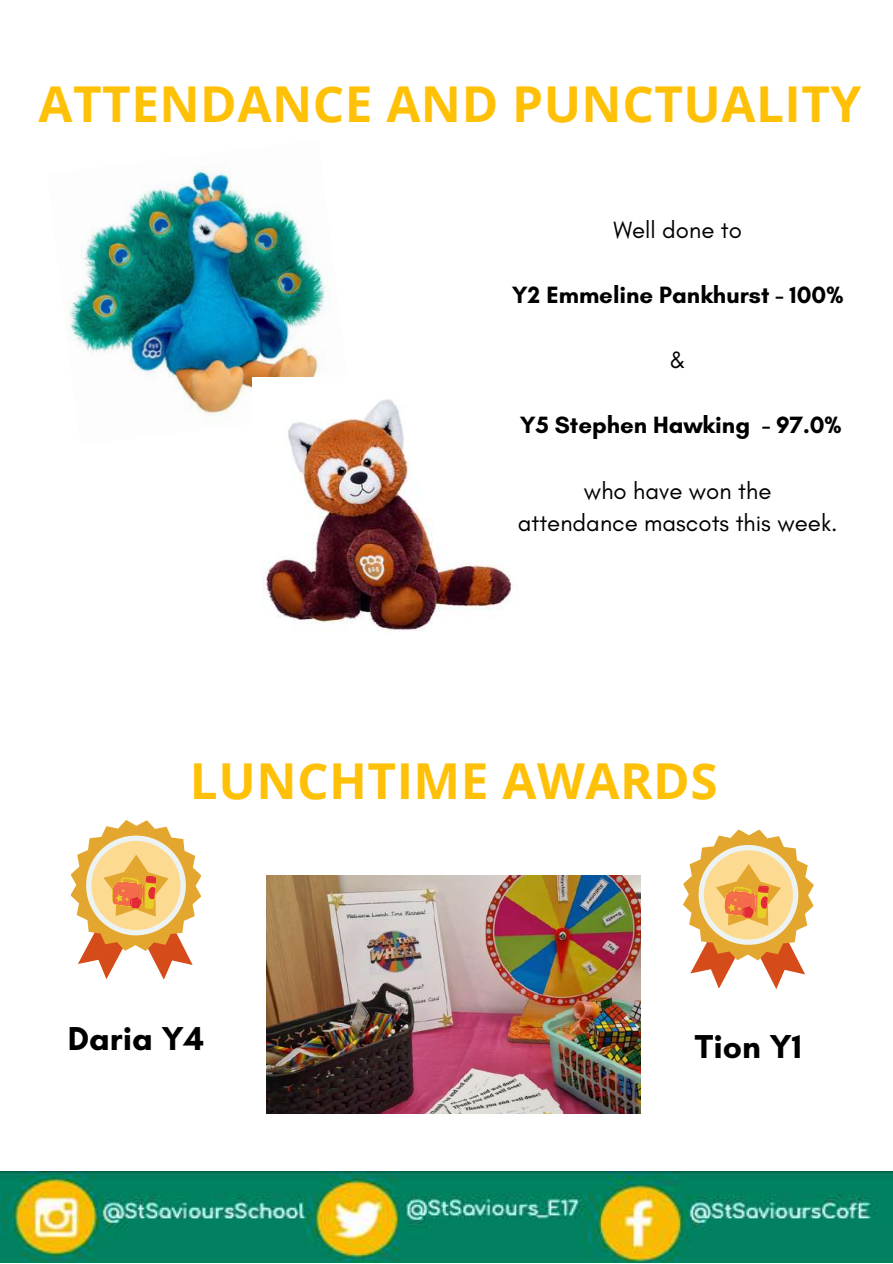
<style>
.page{position:relative;width:893px;height:1264px;background:#fff}
.page>*{position:absolute;margin:0;border:0;box-sizing:border-box;transform-origin:0 0}
.t1{font:700 49.5px "Open Sans";letter-spacing:.01em;color:#ffc107}
.t2{font:700 33.75px "Glacial Indifference";color:#000}
.t3{font:24px/32.7px "Glacial Indifference";color:#000;text-align:center}
.t4{font:700 24px "Glacial Indifference";color:#000}
</style>
<div class="page">
<img style="left:0;top:1171px;width:892px;height:91px">
<img style="left:67px;top:166px;width:262px;height:250px">
<img style="left:253px;top:377px;width:264px;height:254px">
<svg style="left:71px;top:820px;width:130px;height:159px"></svg>
<svg style="left:683px;top:830px;width:131px;height:159px"></svg>
<img style="left:267px;top:875px;width:373px;height:238px">
<h1 class="t1" style="left:38px;top:69px;width:824px">ATTENDANCE AND PUNCTUALITY</h1>
<p class="t3" style="left:613px;top:213px;width:130px">Well done to</p>
<p class="t4" style="left:512px;top:280px;width:333px">Y2 Emmeline Pankhurst - 100%</p>
<p class="t3" style="left:669px;top:343px;width:18px">&amp;</p>
<p class="t4" style="left:519px;top:410px;width:323px">Y5 Stephen Hawking - 97.0%</p>
<p class="t3" style="left:518px;top:474px;width:321px">who have won the<br>attendance mascots this week.</p>
<h1 class="t1" style="left:190px;top:746px;width:529px">LUNCHTIME AWARDS</h1>
<h2 class="t2" style="left:68px;top:1018px;width:138px">Daria Y4</h2>
<h2 class="t2" style="left:694px;top:1025px;width:109px">Tion Y1</h2>
</div>
